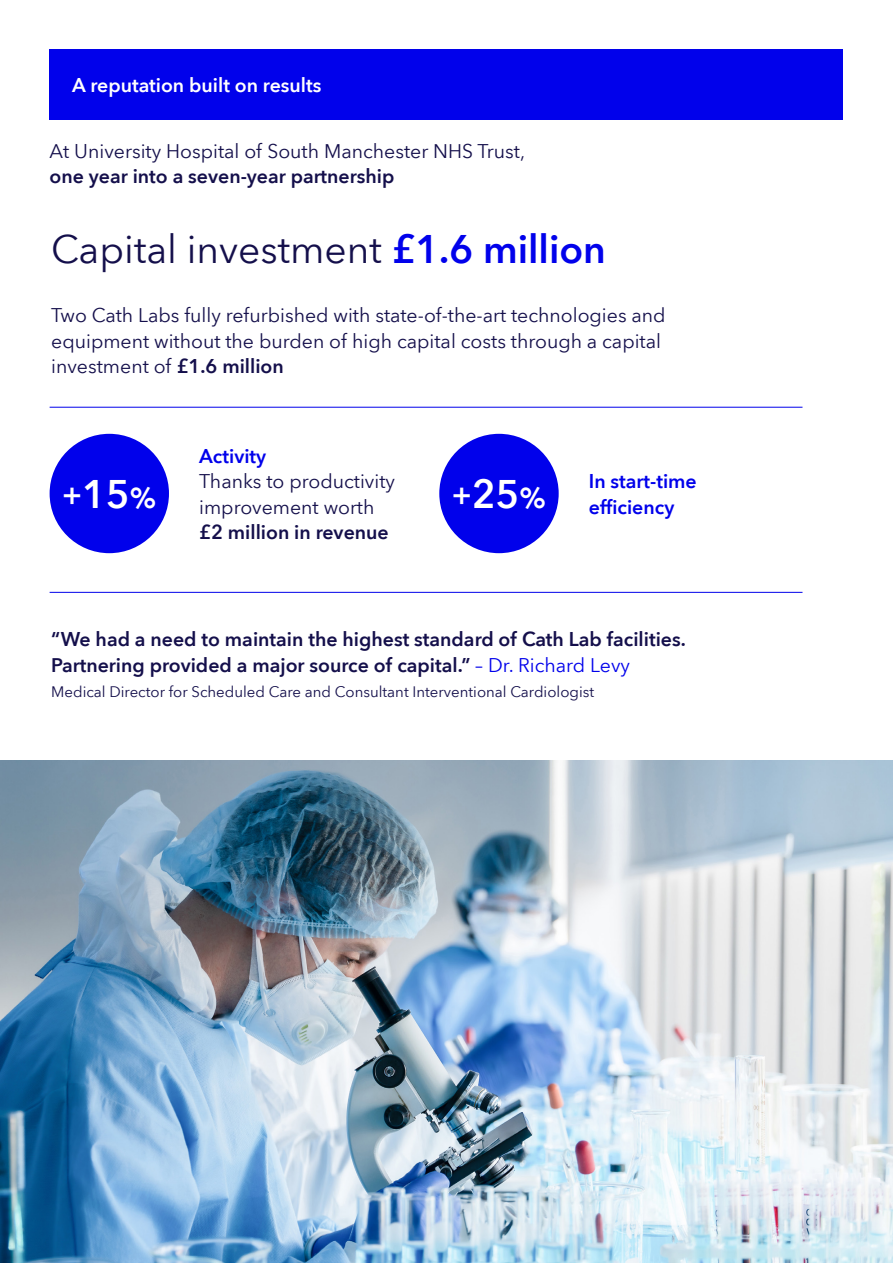
<style>
.page{position:relative;width:893px;height:1263px;background:#fff}
.page>*{position:absolute;margin:0;border:0;box-sizing:border-box;transform-origin:0 0}
.t1{font:39px "Avenir Next World";color:#140f4b}
.t2{font:600 39px "Avenir Next World";color:#fff}
.t3{font:19.5px/25.3px "Avenir Next World";color:#140f4b}
.t4{font:600 19.5px/25.3px "Avenir Next World";color:#140f4b}
.t5{font:600 19.5px/25.3px "Avenir Next World";color:#0101eb}
.t6{font:600 19.5px "Avenir Next World";color:#fff}
.t7{font:15px "Avenir Next World";color:#140f4b}
.s1{font-weight:600;color:#0101eb}
.s2{font-weight:600}
.s3{font-size:30px}
.s4{font-size:28.5px}
.s5{font-weight:400;color:#0101eb}
</style>
<div class="page">
<div style="left:50px;top:50px;width:793px;height:70px;background:#0101eb"></div>
<div style="left:50px;top:434px;width:119px;height:119px;background:#0101eb;border-radius:50%"></div>
<div style="left:439px;top:434px;width:120px;height:119px;background:#0101eb;border-radius:50%"></div>
<hr style="left:50px;top:407px;width:752px;height:1px;background:#0101eb">
<hr style="left:50px;top:592px;width:752px;height:1px;background:#0101eb">
<img style="left:0;top:761px;width:893px;height:502px">
<p class="t6" style="left:72px;top:74px;width:251px">A reputation built on results</p>
<p class="t3" style="left:50px;top:138px;width:477px">At University Hospital of South Manchester NHS Trust,</p>
<p class="t4" style="left:50px;top:164px;width:346px">one year into a seven-year partnership</p>
<h1 class="t1" style="left:51px;top:218px;width:556px">Capital investment <span class="s1">£1.6 million</span></h1>
<p class="t3" style="left:51px;top:303px;width:616px">Two Cath Labs fully refurbished with state-of-the-art technologies and equipment without the burden of high capital costs through a capital investment of <span class="s2">£1.6 million</span></p>
<p class="t5" style="left:199px;top:443px;width:69px">Activity</p>
<p class="t3" style="left:199px;top:469px;width:197px">Thanks to productivity improvement worth</p>
<p class="t4" style="left:199px;top:519px;width:191px">£2 million in revenue</p>
<h1 class="t2" style="left:62px;top:472px;width:96px"><span class="s3">+</span>15<span class="s4">%</span></h1>
<h1 class="t2" style="left:452px;top:472px;width:96px"><span class="s3">+</span>25<span class="s4">%</span></h1>
<p class="t5" style="left:589px;top:469px;width:109px">In start-time efficiency</p>
<p class="t4" style="left:51px;top:627px;width:636px">“We had a need to maintain the highest standard of Cath Lab facilities.<br>Partnering provided a major source of capital.” <span class="s5">– Dr. Richard Levy</span></p>
<p class="t7" style="left:51px;top:680px;width:544px">Medical Director for Scheduled Care and Consultant Interventional Cardiologist</p>
</div>
